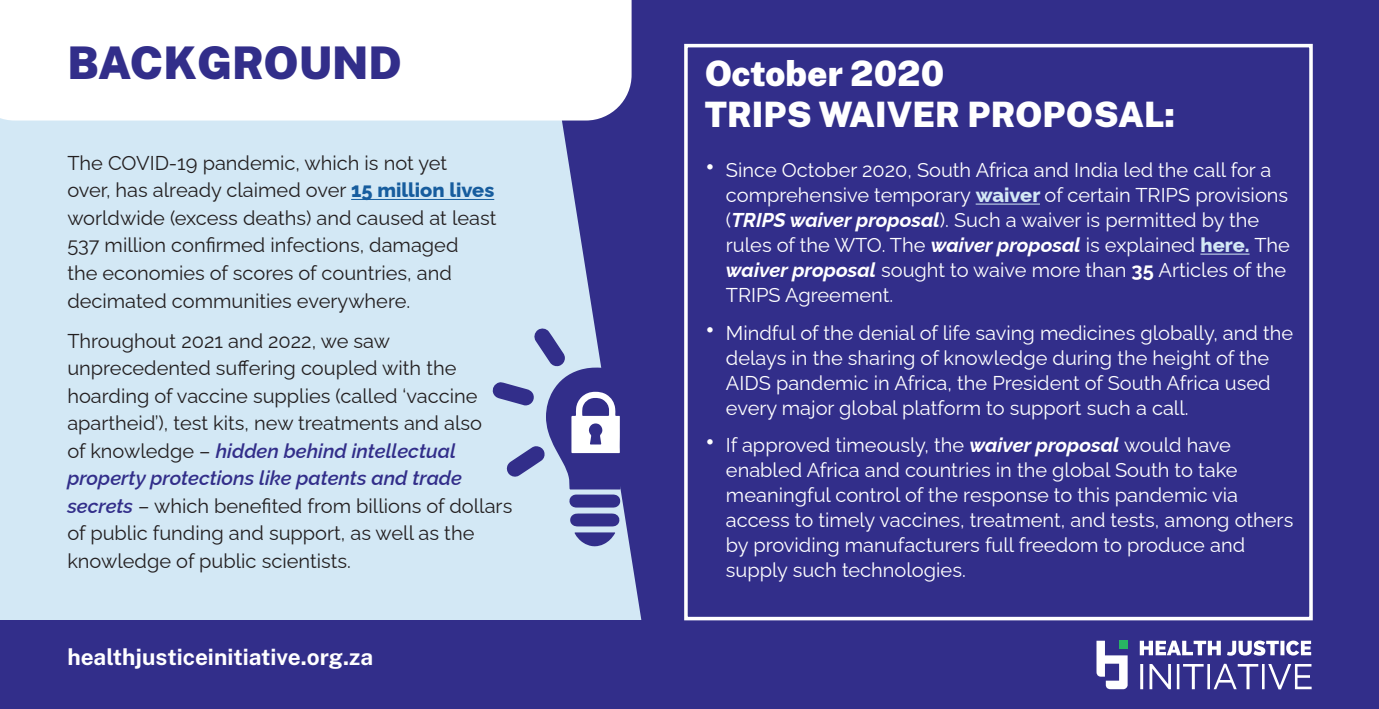
<style>
.page{position:relative;width:1379px;height:709px;background:#fff}
.page>*{position:absolute;margin:0;border:0;box-sizing:border-box;transform-origin:0 0}
.t1{font:900 45px "Public Sans";color:#322e8a}
.t2{font:900 35px/41.2px "Public Sans";color:#fff}
.t3{font:700 22.5px "Public Sans";color:#fff}
.t4{font:20px/25px "Raleway";color:#fff}
.t5{font:20px/27.5px "Raleway";color:#231f20}
.s1{font-weight:800;color:#175d9e}
.s2{font-weight:600;font-style:italic;color:#322e8a}
.s3{font-size:30px}
.s4{font-weight:800;color:#d3e8f5}
.s5{font-weight:700;font-style:italic}
.s6{font-weight:700}
</style>
<div class="page">
<div style="left:0;top:0;width:1378px;height:709px;background:#d3e8f5"></div>
<div style="left:543px;top:0;width:835px;height:621px;background:#322e8a"></div>
<div style="left:0;top:0;width:631px;height:120px;background:#fff"></div>
<div style="left:0;top:621px;width:1378px;height:88px;background:#322e8a"></div>
<svg style="left:1139px;top:640px;width:172px;height:49px"></svg>
<svg style="left:1096px;top:640px;width:31px;height:49px"></svg>
<hr style="left:351px;top:199px;width:143px;height:1px;background:#175d9e">
<hr style="left:975px;top:203px;width:64px;height:1px;background:#d3e8f5">
<hr style="left:1200px;top:253px;width:49px;height:1px;background:#d3e8f5">
<svg style="left:570px;top:513px;width:50px;height:13px"></svg>
<svg style="left:574px;top:532px;width:41px;height:15px"></svg>
<svg style="left:492px;top:318px;width:208px;height:189px"></svg>
<div style="left:684px;top:44px;width:628px;height:576px;border:4px solid #fff"></div>
<h1 class="t1" style="left:67px;top:33px;width:336px">BACKGROUND</h1>
<p class="t5" style="left:67px;top:147px;width:430px">The COVID-19 pandemic, which is not yet<br>over, has already claimed over <span class="s1">15 million lives </span>worldwide (excess deaths) and caused at least 537 million confirmed infections, damaged<br>the economies of scores of countries, and decimated communities everywhere.</p>
<p class="t5" style="left:67px;top:324px;width:446px">Throughout 2021 and 2022, we saw unprecedented suffering coupled with the hoarding of vaccine supplies (called ‘vaccine apartheid’), test kits, new treatments and also<br>of knowledge – <span class="s2">hidden behind intellectual property protections like patents and trade secrets</span> – which benefited from billions of dollars of public funding and support, as well as the knowledge of public scientists.</p>
<p class="t3" style="left:67px;top:641px;width:307px">healthjusticeinitiative.org.za</p>
<h2 class="t2" style="left:704px;top:51px;width:472px">October 2020<br>TRIPS WAIVER PROPOSAL:</h2>
<p class="t4" style="left:726px;top:155px;width:565px;text-indent:-21px"><span class="s3">•</span> Since October 2020, South Africa and India led the call for a comprehensive temporary <span class="s4">waiver</span> of certain TRIPS provisions (<span class="s5">TRIPS waiver proposal</span>). Such a waiver is permitted by the rules of the WTO. The <span class="s5">waiver proposal</span> is explained <span class="s4">here.</span> The <span class="s5">waiver proposal</span> sought to waive more than <span class="s6">35</span> Articles of the TRIPS Agreement.</p>
<p class="t4" style="left:726px;top:318px;width:568px;text-indent:-21px"><span class="s3">•</span> Mindful of the denial of life saving medicines globally, and the delays in the sharing of knowledge during the height of the AIDS pandemic in Africa, the President of South Africa used every major global platform to support such a call.</p>
<p class="t4" style="left:726px;top:430px;width:569px;text-indent:-21px"><span class="s3">•</span> If approved timeously, the <span class="s5">waiver proposal</span> would have enabled Africa and countries in the global South to take meaningful control of the response to this pandemic via access to timely vaccines, treatment, and tests, among others by providing manufacturers full freedom to produce and supply such technologies.</p>
</div>
